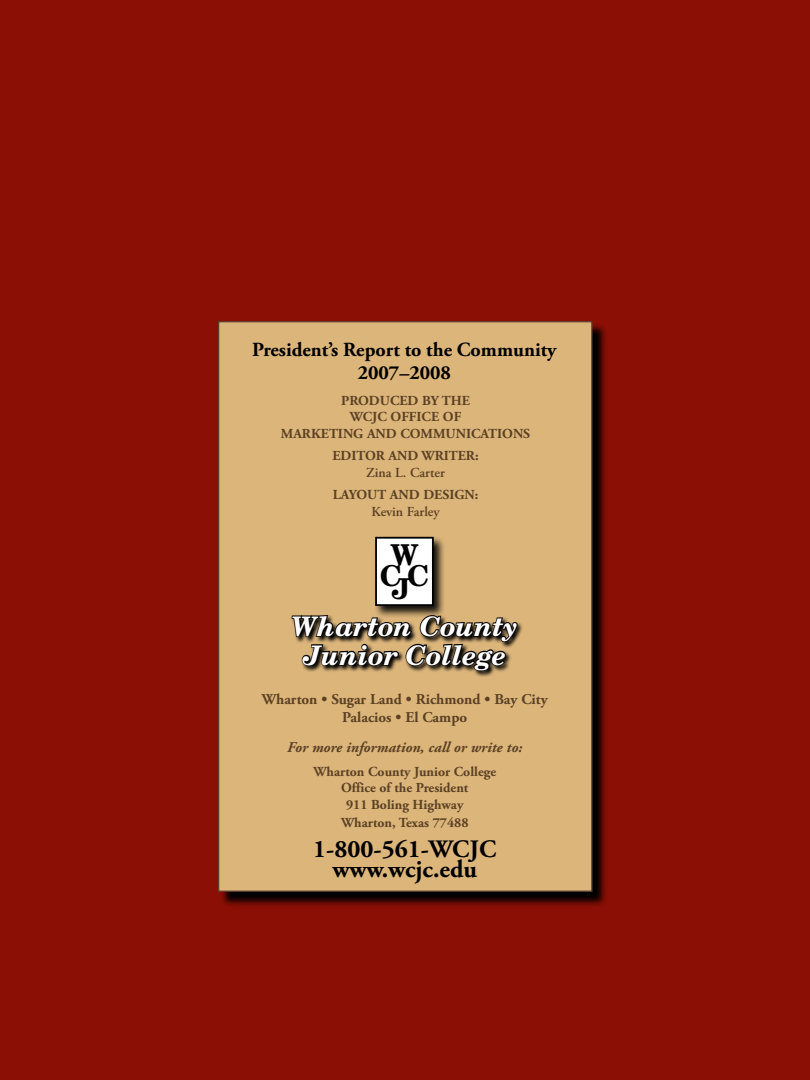
<style>
.page{position:relative;width:810px;height:1080px;background:#8b0f04}
.page>*{position:absolute;margin:0;border:0;box-sizing:border-box;transform-origin:0 0}
.t1{font:700 28.75px/20.4px "Century Sch L";color:#000;text-align:center}
.t2{font:italic 700 27px/28.8px "Century Sch L";color:#fff;text-align:center}
.t3{font:700 25px/20px "Adobe Garamond Pro";color:#000;text-align:center}
.t4{font:700 20px/22.5px "Adobe Garamond Pro";color:#000;text-align:center}
.t5{font:700 15px/18.1px "Adobe Garamond Pro";color:#5b4123;text-align:center}
.t6{font:italic 700 15px "Adobe Garamond Pro";color:#5b4123}
.t7{font:700 13.75px/16.2px "Adobe Garamond Pro";color:#5b4123;text-align:center}
.t8{font:600 13.75px "Adobe Garamond Pro";color:#5b4123}
</style>
<div class="page">
<svg style="left:222px;top:323px;width:384px;height:583px;background:#320602"></svg>
<div style="left:218px;top:321px;width:374px;height:571px;background:#dcb57b;border:1px solid #5e3f31"></div>
<svg style="left:474px;top:623px;width:49px;height:54px"></svg>
<svg style="left:291px;top:615px;width:228px;height:57px"></svg>
<div style="left:374px;top:535px;width:72px;height:83px;background:#000;opacity:.9"></div>
<div style="left:376px;top:538px;width:57px;height:67px;background:#fff"></div>
<div style="left:375px;top:537px;width:59px;height:69px;border:2px solid #000"></div>
<h3 class="t4" style="left:252px;top:339px;width:306px">President’s Report to the Community<br>2007–2008</h3>
<p class="t7" style="left:281px;top:392px;width:251px;line-height:16.6px">PRODUCED BY THE<br>WCJC OFFICE OF<br>MARKETING AND COMMUNICATIONS</p>
<p class="t7" style="left:332px;top:448px;width:148px">EDITOR AND WRITER:</p>
<p class="t8" style="left:366px;top:464px;width:80px">Zina L. Carter</p>
<p class="t7" style="left:333px;top:487px;width:147px">LAYOUT AND DESIGN:</p>
<p class="t8" style="left:371px;top:504px;width:70px">Kevin Farley</p>
<h1 class="t1" style="left:380px;top:544px;width:51px">W<br>CC</h1>
<h1 class="t1" style="left:392px;top:578px;width:20px">J</h1>
<h2 class="t2" style="left:291px;top:611px;width:228px">Wharton County<br>Junior College</h2>
<p class="t5" style="left:262px;top:690px;width:288px">Wharton • Sugar Land • Richmond • Bay City<br>Palacios • El Campo</p>
<p class="t6" style="left:287px;top:739px;width:237px">For more information, call or write to:</p>
<p class="t7" style="left:313px;top:764px;width:184px">Wharton County Junior College<br>Office of the President<br>911 Boling Highway</p>
<p class="t7" style="left:341px;top:814px;width:129px">Wharton, Texas 77488</p>
<h3 class="t3" style="left:313px;top:839px;width:185px">1-800-561-WCJC www.wcjc.edu</h3>
</div>
